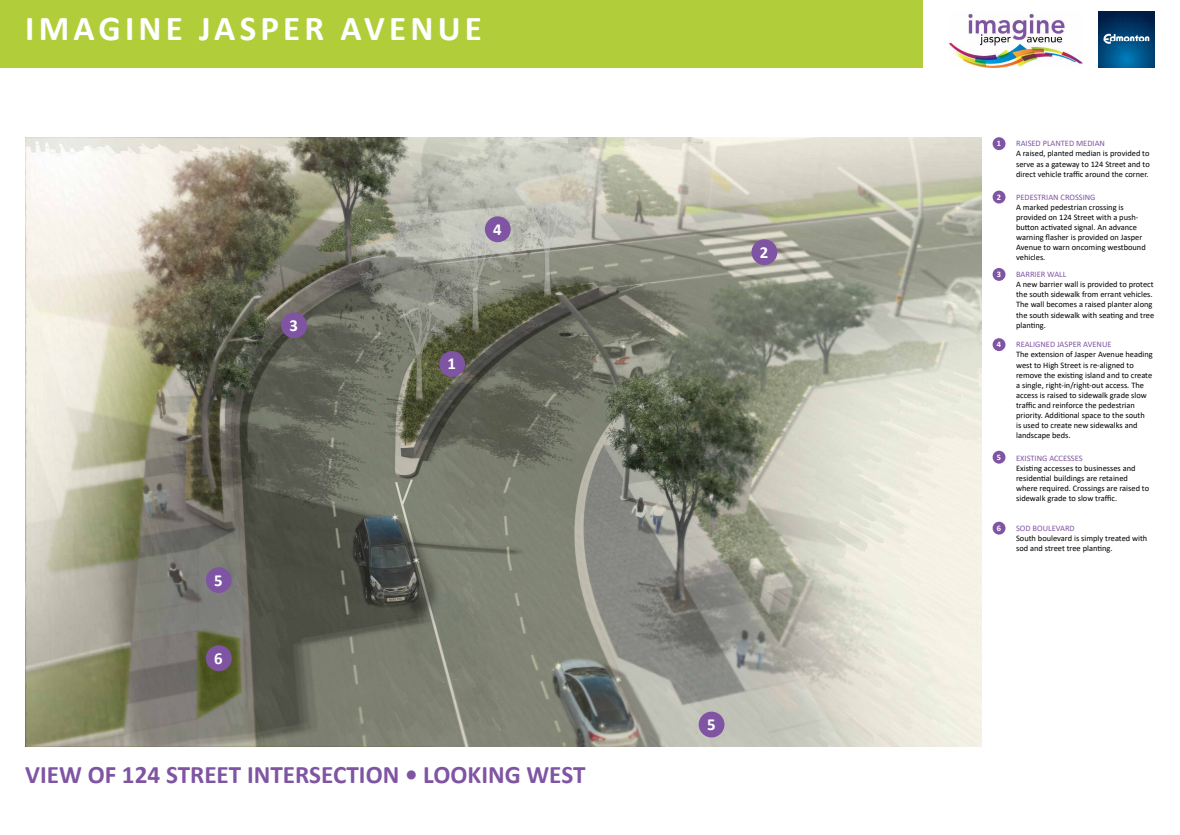
<style>
.page{position:relative;width:1180px;height:835px;background:#fff}
.page>*{position:absolute;margin:0;border:0;box-sizing:border-box;transform-origin:0 0}
.t1{font:700 35px "Calibri";letter-spacing:.12em;color:#fff}
.t2{font:700 25.2px "Calibri";color:#7f55a3}
.t3{font:700 16.8px "Calibri";color:#fff}
.t4{font:8.4px/10.1px "Calibri";color:#000}
.t5{font:8.4px "Calibri";color:#8055a3}
.t6{font:700 8.4px "Calibri";color:#fff}
</style>
<div class="page">
<div style="left:0;top:0;width:922px;height:67px;background:#b1cd3a"></div>
<img style="left:949px;top:11px;width:134px;height:56px">
<img style="left:1099px;top:11px;width:55px;height:56px">
<img style="left:25px;top:137px;width:956px;height:609px">
<div style="left:439px;top:351px;width:26px;height:26px;background:#7f55a3;border-radius:50%"></div>
<div style="left:992px;top:137px;width:13px;height:13px;background:#7f55a3;border-radius:50%"></div>
<div style="left:992px;top:190px;width:13px;height:13px;background:#7f55a3;border-radius:50%"></div>
<div style="left:992px;top:268px;width:13px;height:13px;background:#7f55a3;border-radius:50%"></div>
<div style="left:992px;top:338px;width:13px;height:13px;background:#7f55a3;border-radius:50%"></div>
<div style="left:992px;top:450px;width:13px;height:13px;background:#7f55a3;border-radius:50%"></div>
<div style="left:992px;top:521px;width:13px;height:13px;background:#7f55a3;border-radius:50%"></div>
<div style="left:206px;top:645px;width:26px;height:26px;background:#7f55a3;border-radius:50%"></div>
<div style="left:281px;top:312px;width:26px;height:26px;background:#7f55a3;border-radius:50%"></div>
<div style="left:485px;top:216px;width:26px;height:26px;background:#7f55a3;border-radius:50%"></div>
<div style="left:206px;top:567px;width:26px;height:26px;background:#7f55a3;border-radius:50%"></div>
<div style="left:698px;top:711px;width:26px;height:26px;background:#7f55a3;border-radius:50%"></div>
<div style="left:751px;top:239px;width:26px;height:26px;background:#7f55a3;border-radius:50%"></div>
<h1 class="t1" style="left:25px;top:4px;width:458px">IMAGINE JASPER AVENUE</h1>
<h3 class="t3" style="left:289px;top:313px;width:10px">3</h3>
<h3 class="t3" style="left:493px;top:217px;width:10px">4</h3>
<h3 class="t3" style="left:447px;top:352px;width:10px">1</h3>
<h3 class="t3" style="left:214px;top:568px;width:10px">5</h3>
<h3 class="t3" style="left:214px;top:646px;width:10px">6</h3>
<h2 class="t2" style="left:25px;top:756px;width:562px">VIEW OF 124 STREET INTERSECTION • LOOKING WEST</h2>
<h3 class="t3" style="left:760px;top:240px;width:10px">2</h3>
<h3 class="t3" style="left:707px;top:712px;width:10px">5</h3>
<p class="t6" style="left:996px;top:138px;width:6px">1</p>
<p class="t6" style="left:996px;top:191px;width:6px">2</p>
<p class="t6" style="left:996px;top:268px;width:6px">3</p>
<p class="t6" style="left:996px;top:338px;width:6px">4</p>
<p class="t6" style="left:996px;top:451px;width:6px">5</p>
<p class="t6" style="left:996px;top:522px;width:6px">6</p>
<p class="t5" style="left:1016px;top:138px;width:90px">RAISED PLANTED MEDIAN</p>
<p class="t4" style="left:1016px;top:148px;width:135px;text-align:justify">A raised, planted median is provided to serve as a gateway to 124 Street and to direct vehicle traffic around the corner.</p>
<p class="t5" style="left:1016px;top:191px;width:81px">PEDESTRIAN CROSSING</p>
<p class="t4" style="left:1016px;top:202px;width:131px">A marked pedestrian crossing is provided on 124 Street with a push&shy;button activated signal. An advance warning flasher is provided on Jasper<br>Avenue to warn oncoming westbound vehicles.</p>
<p class="t5" style="left:1016px;top:268px;width:52px">BARRIER WALL</p>
<p class="t4" style="left:1016px;top:279px;width:140px">A new barrier wall is provided to protect the south sidewalk from errant vehicles.<br>The wall becomes a raised planter along the south sidewalk with seating and tree planting.</p>
<p class="t5" style="left:1016px;top:338px;width:97px">REALIGNED JASPER AVENUE</p>
<p class="t4" style="left:1016px;top:349px;width:138px">The extension of Jasper Avenue heading west to High Street is re-aligned to remove the existing island and to create a single, right-in/right-out access. The access is raised to sidewalk grade slow traffic and reinforce the pedestrian priority. Additional space to the south<br>is used to create new sidewalks and landscape beds.</p>
<p class="t5" style="left:1016px;top:452px;width:68px">EXISTING ACCESSES</p>
<p class="t4" style="left:1016px;top:462px;width:134px">Existing accesses to businesses and residential buildings are retained where required. Crossings are raised to sidewalk grade to slow traffic.</p>
<p class="t5" style="left:1016px;top:522px;width:60px">SOD BOULEVARD</p>
<p class="t4" style="left:1016px;top:533px;width:133px">South boulevard is simply treated with sod and street tree planting.</p>
</div>
